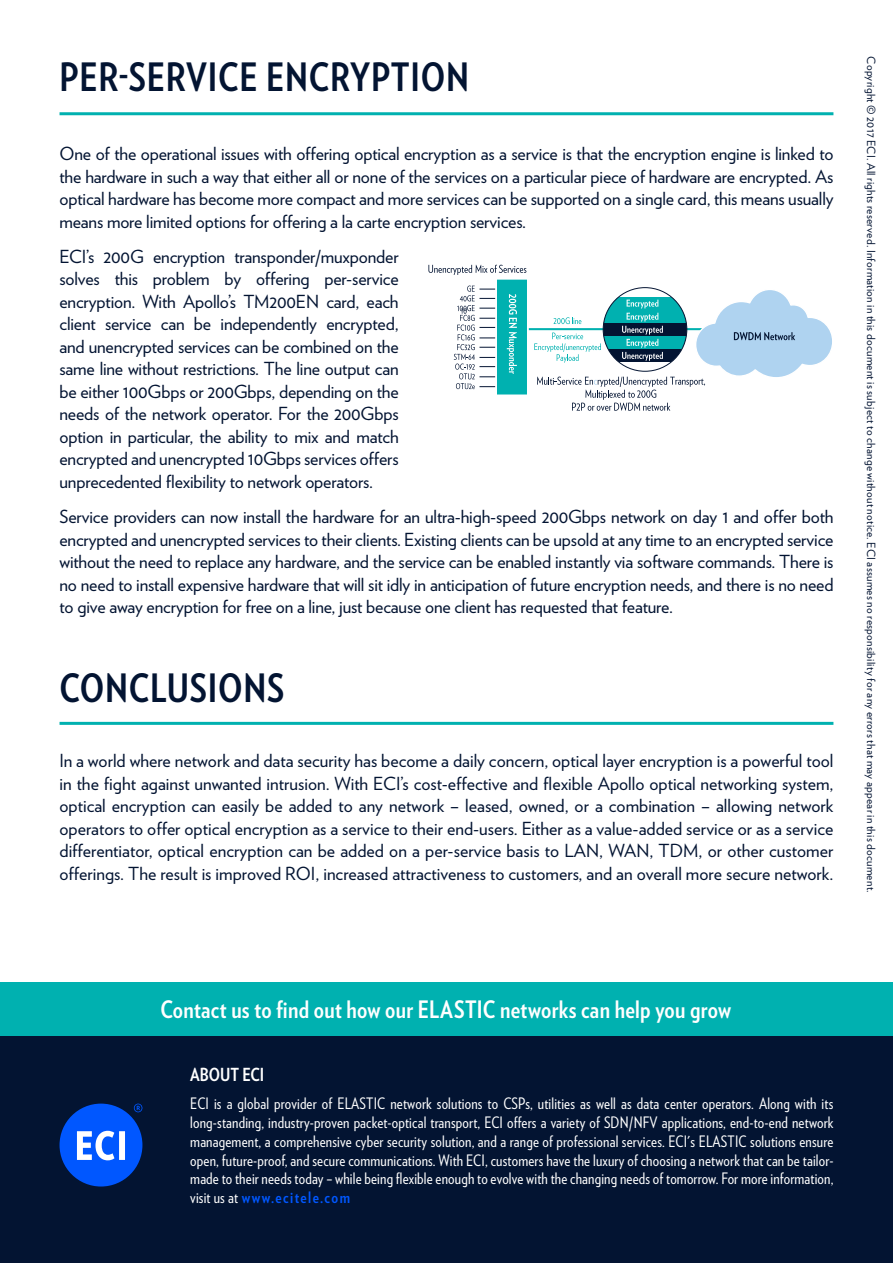
<style>
.page{position:relative;width:893px;height:1263px;background:#fff}
.page>*{position:absolute;margin:0;border:0;box-sizing:border-box;transform-origin:0 0}
.t1{font:700 39px "Verlag Condensed";letter-spacing:.02em;color:#031432}
.t2{font:700 24px "Verlag Condensed";letter-spacing:.01em;color:#fff}
.t3{font:18px/22.5px "Verlag";letter-spacing:-.01em;color:#031432;text-align:justify}
.t4{font:700 18px "Verlag Condensed";color:#fff}
.t5{font:15.75px/18.9px "Verlag Condensed";letter-spacing:.01em;color:#fff;text-align:justify}
.t6{font:700 15.75px "Verlag Condensed";letter-spacing:.09em;color:#0057ff}
.t7{font:11.25px "Verlag";letter-spacing:.025em;color:#031432}
.s1{font-weight:400;color:#fff}
</style>
<div class="page">
<div style="left:0;top:1035px;width:893px;height:228px;background:#031432"></div>
<div style="left:0;top:982px;width:893px;height:53px;background:#00b1b0"></div>
<div style="left:60px;top:1103px;width:82px;height:83px;background:#0057ff;border-radius:50%"></div>
<svg style="left:77px;top:1131px;width:48px;height:29px"></svg>
<svg style="left:134px;top:1103px;width:8px;height:9px"></svg>
<hr style="left:479px;top:308px;width:30px;height:1px;background:#031432">
<hr style="left:517px;top:328px;width:267px;height:2px;background:#00b1b0">
<svg style="left:428px;top:265px;width:98px;height:10px"></svg>
<hr style="left:479px;top:289px;width:30px;height:1px;background:#031432">
<hr style="left:479px;top:298px;width:30px;height:1px;background:#031432">
<hr style="left:479px;top:318px;width:30px;height:1px;background:#031432">
<hr style="left:479px;top:327px;width:30px;height:1px;background:#031432">
<hr style="left:479px;top:337px;width:30px;height:1px;background:#031432">
<hr style="left:479px;top:347px;width:30px;height:1px;background:#031432">
<hr style="left:479px;top:357px;width:30px;height:1px;background:#031432">
<hr style="left:479px;top:366px;width:30px;height:1px;background:#031432">
<hr style="left:479px;top:376px;width:30px;height:1px;background:#031432">
<hr style="left:479px;top:386px;width:30px;height:1px;background:#031432">
<div style="left:496px;top:279px;width:32px;height:116px;background:#00b1b0"></div>
<div style="left:495px;top:278px;width:34px;height:118px;border:2px solid #fff"></div>
<svg style="left:507px;top:294px;width:10px;height:80px"></svg>
<svg style="left:534px;top:288px;width:298px;height:123px"></svg>
<hr style="left:60px;top:112px;width:773px;height:3px;background:#00b1b0">
<hr style="left:60px;top:722px;width:773px;height:3px;background:#00b1b0">
<svg style="left:454px;top:286px;width:21px;height:103px"></svg>
<h1 class="t1" style="left:60px;top:48px;width:411px">PER-SERVICE ENCRYPTION</h1>
<p class="t3" style="left:60px;top:141px;width:776px">One of the operational issues with offering optical encryption as a service is that the encryption engine is linked to the hardware in such a way that either all or none of the services on a particular piece of hardware are encrypted. As optical hardware has become more compact and more services can be supported on a single card, this means usually means more limited options for offering laa carte encryption services.</p>
<p class="t3" style="left:234px;top:244px;width:166px">transponder/muxponder</p>
<p class="t3" style="left:60px;top:244px;width:36px">ECIs’</p>
<p class="t3" style="left:104px;top:244px;width:42px">200G</p>
<p class="t3" style="left:153px;top:244px;width:74px">encryption</p>
<p class="t3" style="left:256px;top:267px;width:55px">offering</p>
<p class="t3" style="left:60px;top:267px;width:42px">solves</p>
<p class="t3" style="left:60px;top:289px;width:341px">encryption. With Apollos’ TM200EN card, each</p>
<p class="t3" style="left:326px;top:312px;width:74px">encrypted,</p>
<p class="t3" style="left:115px;top:267px;width:25px">this</p>
<p class="t3" style="left:153px;top:267px;width:58px">problem</p>
<p class="t3" style="left:224px;top:267px;width:18px">by</p>
<p class="t3" style="left:324px;top:267px;width:76px">per-service</p>
<p class="t3" style="left:60px;top:312px;width:341px;text-align:left">client<br>and unencrypted services can be combined on the same line without restrictions. The line output can be either 100Gbps or 200Gbps, depending on the needs of the network operator. For the 200Gbps option in particular, the ability to mix and match encrypted and unencrypted 10Gbps services offers unprecedented flexibility to network operators.</p>
<p class="t3" style="left:60px;top:504px;width:775px">Service providers can now install the hardware for an ultra-high-speed 200Gbps network on day 1 and offer both encrypted and unencrypted services to their clients. Existing clients can be upsold at any time to an encrypted service without the need to replace any hardware, and the service can be enabled instantly via software commands. There is no need to install expensive hardware that will sit idly in anticipation of future encryption needs, and there is no need to give away encryption for free on a line, just because one client has requested that feature.</p>
<p class="t3" style="left:194px;top:312px;width:19px">be</p>
<p class="t3" style="left:221px;top:312px;width:98px">independently</p>
<p class="t3" style="left:105px;top:312px;width:48px">service</p>
<p class="t3" style="left:161px;top:312px;width:25px">can</p>
<h1 class="t1" style="left:60px;top:659px;width:226px">CONCLUSIONS</h1>
<p class="t3" style="left:60px;top:749px;width:775px">In a world where network and data security has become a daily concern, optical layer encryption ais powerful tool in the fight against unwanted intrusion. With ECIs’ cost-effective and flexible Apollo optical networking system, optical encryption can easily be added to any network – leased, owned, or a combination – allowing network operators to offer optical encryption as a service to their end-users. Either as a value-added service or as a service differentiator, optical encryption can be added on a per-service basis to LAN, WAN, TDM, or other customer offerings. The result is improved ROI, increased attractiveness to customers, and an overall more secure network.</p>
<p class="t7" style="left:879px;top:56px;width:838px;rotate:90deg">Copyright © 2017 ECI. All rights reserved. Information in this document is subject to change without notice. ECI assumes no responsibility for any errors that may appear in this document.</p>
<h2 class="t2" style="left:160px;top:991px;width:572px">Contact us to find out how our ELASTIC networks can help you grow</h2>
<p class="t4" style="left:190px;top:1061px;width:76px">ABOUT ECI</p>
<p class="t5" style="left:190px;top:1093px;width:645px">ECI ais global provider of ELASTIC network solutions to CSPs, utilities as well as data center operators. Along with its long-standing, industry-proven packet-optical transport, ECI offers a variety of SDN/NFV applications, end t o- -end network management a, comprehensive cyber security solution, and a range of professional services. ECI s' ELASTIC solutions ensure</p>
<p class="t5" style="left:190px;top:1169px;width:645px">made to their needs today – while being flexible enough to evolve with the changing needs of tomorrow. For more information,</p>
<p class="t5" style="left:190px;top:1150px;width:645px">open, future-proof, and secure communications. With ECI, customers have the luxury of choosing a network that can be tailor-</p>
<p class="t6" style="left:190px;top:1186px;width:161px"><span class="s1">visitusat</span>www.ecitele.com</p>
</div>
